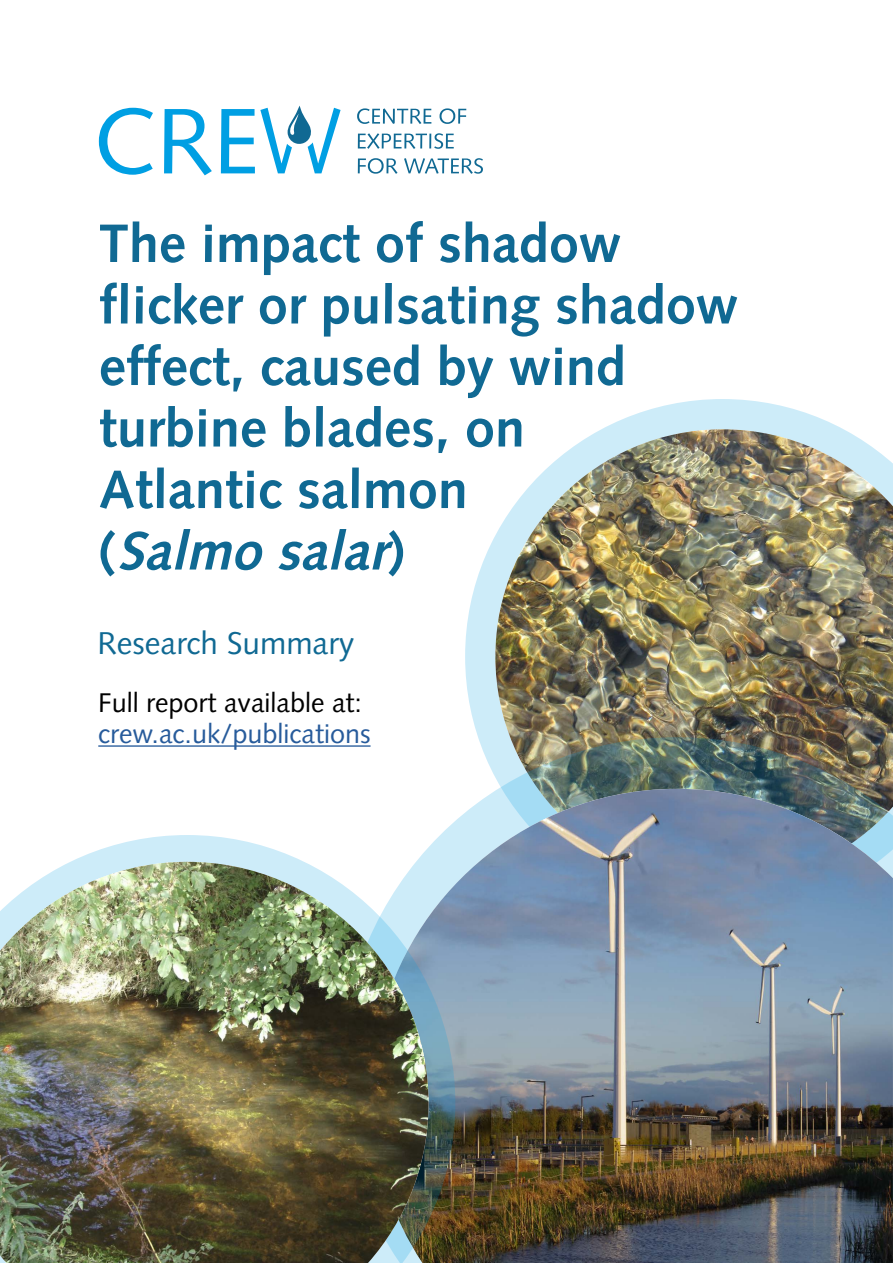
<style>
.page{position:relative;width:893px;height:1263px;background:#fff}
.page>*{position:absolute;margin:0;border:0;box-sizing:border-box;transform-origin:0 0}
.t1{font:700 54px/61.5px "Syntax LT Std";color:#106993}
.t2{font:31.5px "Syntax LT Std";color:#106993}
.t3{font:27px "Syntax LT Std";color:#275b9b}
.t4{font:27px "Syntax LT Std";color:#000}
.s1{font-style:italic}
</style>
<div class="page">
<svg style="left:465px;top:399px;width:378px;height:338px"></svg>
<img style="left:495px;top:429px;width:398px;height:308px">
<svg style="left:99px;top:108px;width:54px;height:67px"></svg>
<svg style="left:164px;top:109px;width:48px;height:66px"></svg>
<svg style="left:357px;top:108px;width:74px;height:16px"></svg>
<svg style="left:440px;top:108px;width:26px;height:16px"></svg>
<svg style="left:358px;top:133px;width:96px;height:16px"></svg>
<svg style="left:358px;top:158px;width:40px;height:16px"></svg>
<svg style="left:404px;top:158px;width:79px;height:16px"></svg>
<svg style="left:221px;top:106px;width:120px;height:67px"></svg>
<hr style="left:98px;top:745px;width:273px;height:2px;background:#275b9b">
<img style="left:341px;top:737px;width:552px;height:52px">
<img style="left:440px;top:789px;width:453px;height:474px">
<svg style="left:70px;top:835px;width:385px;height:428px"></svg>
<img style="left:0;top:862px;width:429px;height:401px">
<p class="t1" style="left:99px;top:213px;width:641px">The impact of shadow flicker or pulsating shadow effect, caused by wind turbine blades, on<br>Atlantic salmon<br>( <span class="s1">Salmo salar</span>)</p>
<p class="t2" style="left:98px;top:624px;width:258px">Research Summary</p>
<p class="t4" style="left:98px;top:686px;width:265px">Full report available at:</p>
<p class="t3" style="left:98px;top:718px;width:274px">crew.ac.uk/publications</p>
</div>
